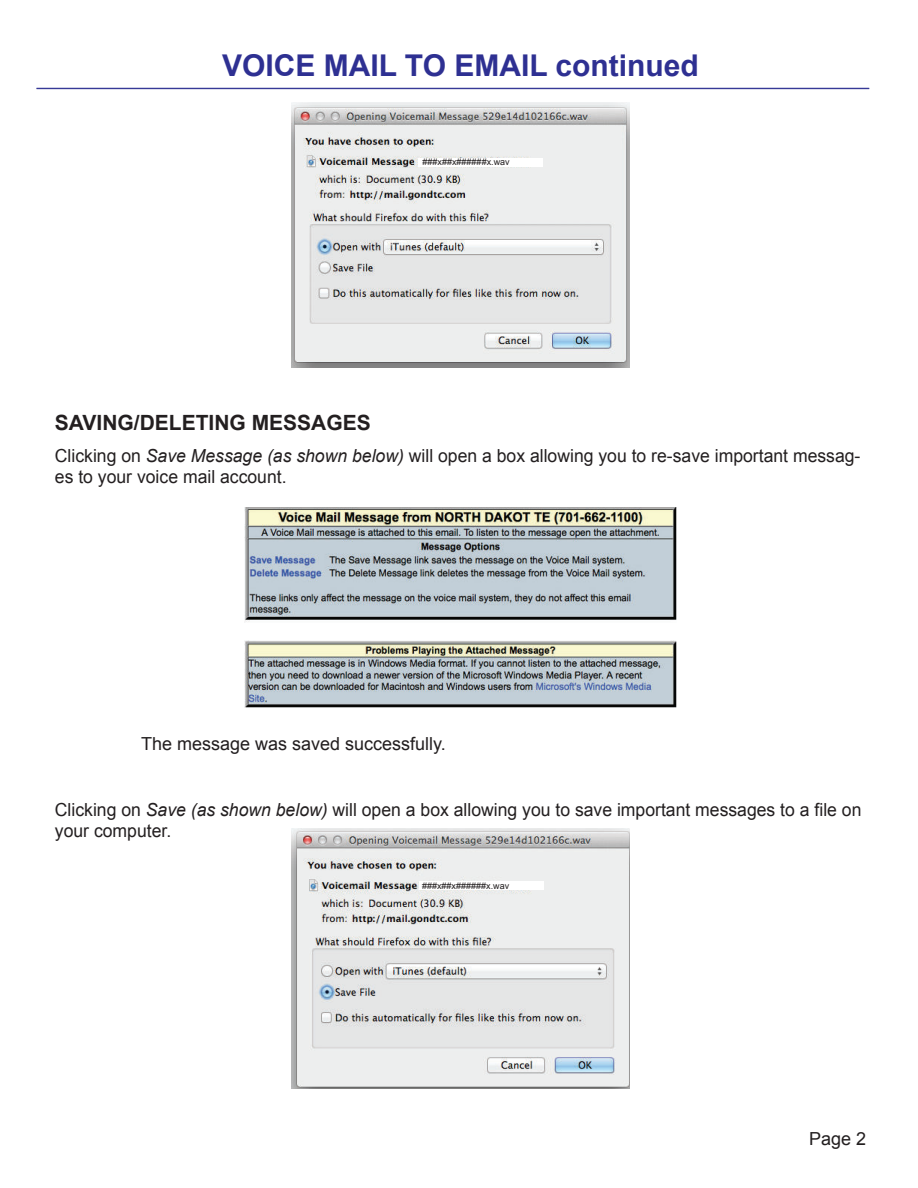
<style>
.page{position:relative;width:918px;height:1188px;background:#fff}
.page>*{position:absolute;margin:0;border:0;box-sizing:border-box;transform-origin:0 0}
.t1{font:700 30px "Arial";color:#2e3092}
.t2{font:700 21px "Arial";color:#231f20}
.t3{font:18px/21px "Arial";color:#231f20}
.t4{font:9px "Arial";color:#231f20}
.s1{font-style:italic}
</style>
<div class="page">
<hr style="left:37px;top:88px;width:832px;height:1px;background:#2e3092">
<img style="left:291px;top:828px;width:338px;height:260px">
<img style="left:292px;top:102px;width:337px;height:265px">
<img style="left:244px;top:507px;width:433px;height:201px">
<div style="left:418px;top:158px;width:124px;height:8px;background:#fff"></div>
<div style="left:419px;top:881px;width:124px;height:9px;background:#fff"></div>
<h1 class="t1" style="left:222px;top:54px;width:478px">VOICE MAIL TO EMAIL continued</h1>
<p class="t4" style="left:423px;top:158px;width:89px">###x##x######x.wav</p>
<p class="t2" style="left:55px;top:414px;width:317px">SAVING/DELETING MESSAGES</p>
<p class="t3" style="left:55px;top:446px;width:807px">Clicking on <span class="s1">Save Message (as shown below)</span> will open a box allowing you to re-save important messag&shy;es to your voice mail account.</p>
<p class="t3" style="left:141px;top:734px;width:306px">The message was saved successfully.</p>
<p class="t3" style="left:55px;top:800px;width:808px">Clicking on <span class="s1">Save (as shown below)</span> will open a box allowing you to save important messages to a file on your computer.</p>
<p class="t4" style="left:422px;top:882px;width:89px">###x##x######x.wav</p>
<p class="t3" style="left:809px;top:1129px;width:59px">Page 2</p>
</div>
